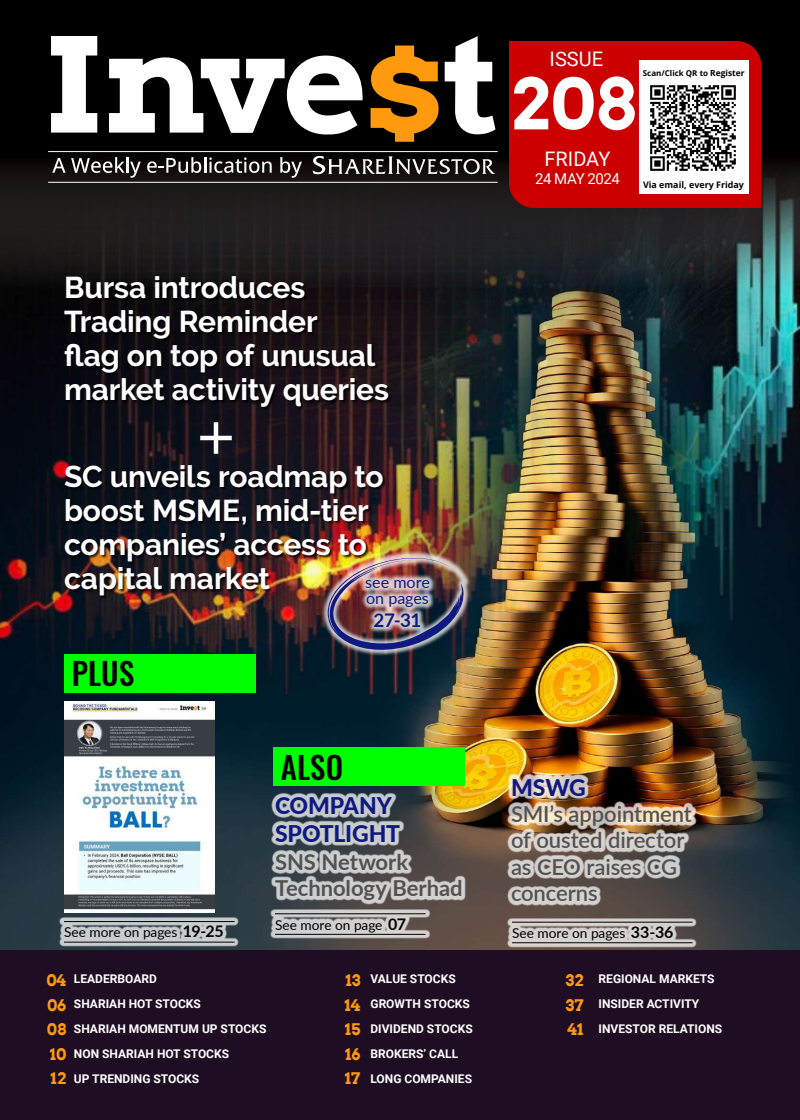
<style>
.page{position:relative;width:800px;height:1120px;background:#fff}
.page>*{position:absolute;margin:0;border:0;box-sizing:border-box;transform-origin:0 0}
.t1{font:700 70.2px "Arvo";color:#fff}
.t2{font:30.9px "Oswald";letter-spacing:.005em;color:#000}
.t3{font:700 30px/34px "Raleway";letter-spacing:-.01em;color:#fff}
.t4{font:800 23px/27.6px "Lato";letter-spacing:-.005em;color:#0f1a80}
.t5{font:600 22px/26.4px "Lato";letter-spacing:-.005em;color:#525252}
.t6{font:700 22px/26.4px "Lato";color:#525252}
.t7{font:20px "Roboto";color:#fff}
.t8{font:700 18.8px "Lato";color:#0f1a80}
.t9{font:16.1px/16px "Lato";letter-spacing:-.005em;color:#0f1a80}
.t10{font:700 16px/24.5px "Arvo";color:#ff990d;text-align:justify}
.t11{font:15px "Roboto";letter-spacing:-.03em;color:#fff}
.t12{font:13.7px "Lato";letter-spacing:-.005em;color:#000}
.t13{font:700 12px/25px "Roboto";color:#fff}
.t14{font:700 8.9px "Open Sans";color:#000}
.t15{font:700 8px "Open Sans";color:#000}
.s1{font-size:8.4px}
.s2{font-weight:700;font-size:16px}
</style>
<div class="page">
<img style="left:0;top:288px;width:800px;height:662px">
<svg style="left:0;top:0;width:800px;height:288px;background:#121314"></svg>
<div style="left:509px;top:41px;width:252px;height:167px;background:#c00"></div>
<div style="left:639px;top:60px;width:110px;height:133px;background:#fff"></div>
<img style="left:650px;top:85px;width:86px;height:86px">
<div style="left:0;top:950px;width:800px;height:170px;background:#1f0d23"></div>
<div style="left:271px;top:793px;width:133px;height:53px;background:#fff;opacity:.75"></div>
<div style="left:271px;top:849px;width:195px;height:55px;background:#fff;opacity:.75"></div>
<div style="left:64px;top:654px;width:192px;height:39px;background:#0f0"></div>
<div style="left:273px;top:748px;width:192px;height:38px;background:#0f0"></div>
<div style="left:270px;top:909px;width:160px;height:30px;background:#fff;opacity:.75"></div>
<hr style="left:275px;top:914px;width:151px;height:1px;background:#000">
<hr style="left:275px;top:934px;width:151px;height:1px;background:#000">
<div style="left:507px;top:774px;width:189px;height:132px;background:#fff;opacity:.75"></div>
<div style="left:507px;top:918px;width:190px;height:29px;background:#fff;opacity:.75"></div>
<hr style="left:512px;top:922px;width:181px;height:1px;background:#000">
<hr style="left:512px;top:942px;width:181px;height:1px;background:#000">
<div style="left:59px;top:917px;width:180px;height:30px;background:#fff;opacity:.75"></div>
<hr style="left:64px;top:921px;width:171px;height:1px;background:#000">
<hr style="left:64px;top:942px;width:171px;height:1px;background:#000">
<div style="left:65px;top:277px;width:327px;height:134px;background:#000;opacity:.8"></div>
<div style="left:65px;top:466px;width:322px;height:134px;background:#000;opacity:.8"></div>
<div style="left:321px;top:550px;width:150px;height:106px;background:#fff;opacity:.75"></div>
<img style="left:328px;top:555px;width:136px;height:95px">
<svg style="left:200px;top:422px;width:32px;height:32px"></svg>
<hr style="left:48px;top:182px;width:450px;height:1px;background:#fff">
<hr style="left:48px;top:151px;width:450px;height:1px;background:#fff">
<svg style="left:51px;top:36px;width:46px;height:97px"></svg>
<svg style="left:109px;top:56px;width:254px;height:79px"></svg>
<svg style="left:445px;top:36px;width:50px;height:98px"></svg>
<svg style="left:371px;top:46px;width:68px;height:96px;background:#9c5e07"></svg>
<svg style="left:52px;top:157px;width:89px;height:21px;background:#484442"></svg>
<svg style="left:147px;top:157px;width:125px;height:16px"></svg>
<svg style="left:280px;top:157px;width:22px;height:21px"></svg>
<svg style="left:313px;top:156px;width:182px;height:19px;background:#4c4847"></svg>
<img style="left:64px;top:701px;width:150px;height:212px">
<h3 class="t3" style="left:64px;top:271px;width:326px">Bursa introduces<br>Trading Reminder<br>flag on top of unusual market activity queries</h3>
<h3 class="t3" style="left:64px;top:460px;width:321px">SC unveils roadmap to boost MSME, mid-tier companies’ access to capital market</h3>
<h3 class="t9" style="left:365px;top:574px;width:66px">see more on pages</h3>
<h3 class="t8" style="left:374px;top:606px;width:49px">27-31</h3>
<h2 class="t2" style="left:72px;top:646px;width:64px">PLUS</h2>
<h2 class="t2" style="left:281px;top:740px;width:64px">ALSO</h2>
<h3 class="t4" style="left:275px;top:791px;width:127px">COMPANY<br>SPOTLIGHT</h3>
<h3 class="t6" style="left:275px;top:848px;width:189px">SNS Network<br>Technology Berhad</h3>
<h3 class="t7" style="left:550px;top:45px;width:55px">ISSUE</h3>
<h1 class="t1" style="left:510px;top:60px;width:127px">208</h1>
<p class="t15" style="left:643px;top:68px;width:103px">Scan/Click QR to <span class="s1">Register</span></p>
<h3 class="t7" style="left:545px;top:145px;width:67px">FRIDAY</h3>
<p class="t11" style="left:535px;top:168px;width:86px">24 MAY 2024</p>
<p class="t14" style="left:643px;top:178px;width:103px">Via email, every Friday</p>
<h3 class="t4" style="left:511px;top:772px;width:76px">MSWG</h3>
<h3 class="t5" style="left:511px;top:800px;width:182px">SMI’s appointment of ousted director as CEO raises CG concerns</h3>
<p class="t12" style="left:275px;top:915px;width:133px">See more on page <span class="s2">07</span></p>
<p class="t12" style="left:64px;top:923px;width:161px">See more on pages <span class="s2">19-25</span></p>
<p class="t12" style="left:512px;top:923px;width:163px">See more on pages <span class="s2">33-36</span></p>
<h3 class="t10" style="left:345px;top:968px;width:17px">13<br>14<br>15<br>16<br>17</h3>
<h3 class="t10" style="left:566px;top:968px;width:19px">32<br>37<br>41</h3>
<h3 class="t10" style="left:46px;top:968px;width:21px">04<br>06<br>08<br>10<br>12</h3>
<p class="t13" style="left:370px;top:966px;width:104px">VALUE STOCKS<br>GROWTH STOCKS<br>DIVIDEND STOCKS<br>BROKERS’ CALL<br>LONG COMPANIES</p>
<p class="t13" style="left:599px;top:966px;width:125px">REGIONAL MARKETS<br>INSIDER ACTIVITY<br>INVESTOR RELATIONS</p>
<p class="t13" style="left:74px;top:966px;width:194px">LEADERBOARD<br>SHARIAH HOT STOCKS<br>SHARIAH MOMENTUM UP STOCKS<br>NON SHARIAH HOT STOCKS<br>UP TRENDING STOCKS</p>
</div>
